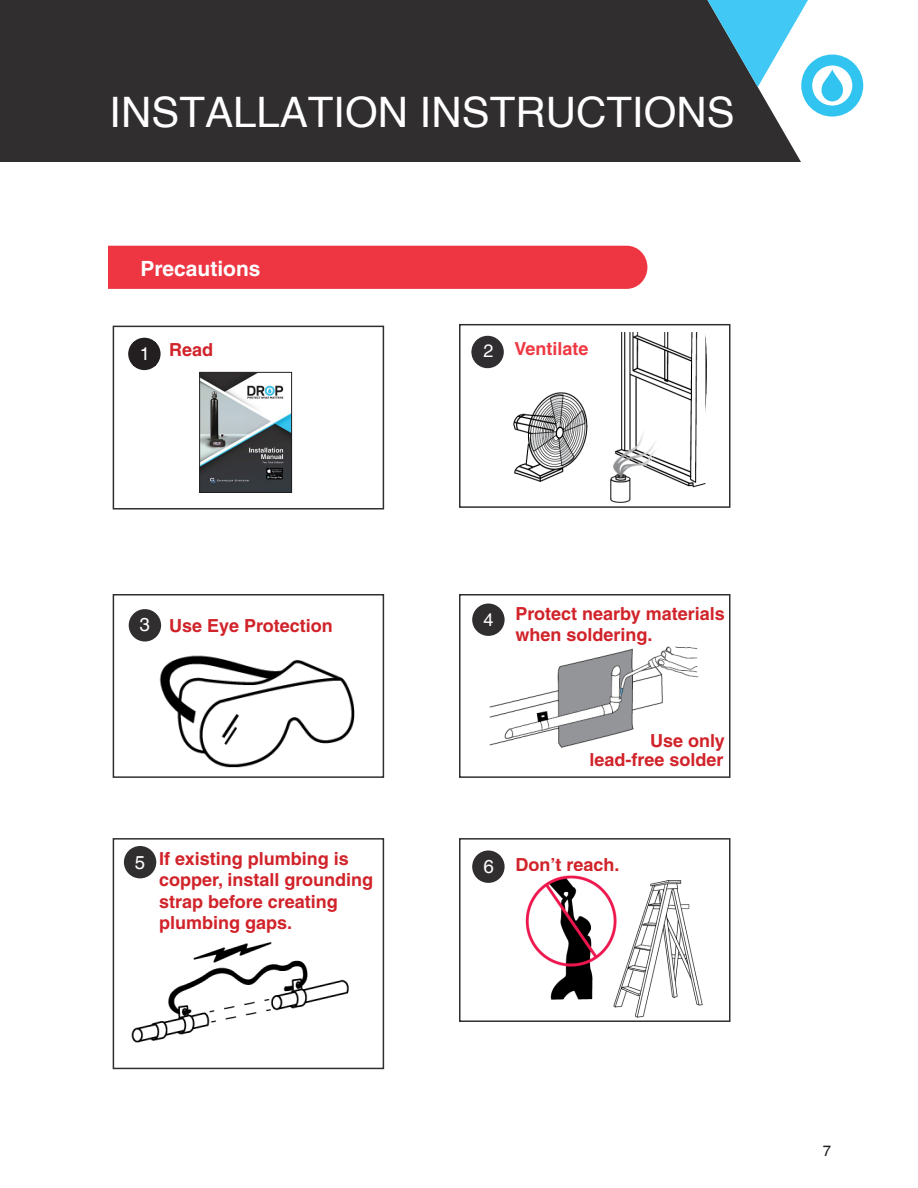
<style>
.page{position:relative;width:918px;height:1188px;background:#fff}
.page>*{position:absolute;margin:0;border:0;box-sizing:border-box;transform-origin:0 0}
.t1{font:42px "Helvetica";color:#fff}
.t2{font:700 21px "Helvetica CE";color:#fff}
.t3{font:18.75px "Helvetica";color:#fff}
.t4{font:700 18px/21.6px "Helvetica CE";color:#d1232a}
.t5{font:700 18px "Helvetica CE";color:#ee3843}
.t6{font:18px "Helvetica";color:#fff}
.t7{font:15px "Helvetica";color:#231f20}
</style>
<div class="page">
<div style="left:0;top:0;width:918px;height:162px;background:#312e30"></div>
<div style="left:775px;top:0;width:143px;height:162px;background:#fff"></div>
<svg style="left:707px;top:0;width:156px;height:117px"></svg>
<div style="left:108px;top:246px;width:539px;height:43px;background:#ee3643"></div>
<svg style="left:112px;top:325px;width:273px;height:185px"></svg>
<div style="left:128px;top:338px;width:33px;height:32px;background:#231f20;border-radius:50%"></div>
<svg style="left:112px;top:594px;width:273px;height:184px"></svg>
<svg style="left:459px;top:594px;width:272px;height:184px"></svg>
<svg style="left:112px;top:838px;width:273px;height:232px"></svg>
<svg style="left:459px;top:838px;width:272px;height:184px"></svg>
<svg style="left:459px;top:323px;width:272px;height:185px"></svg>
<div style="left:129px;top:609px;width:32px;height:33px;background:#312e30;border-radius:50%"></div>
<img style="left:130px;top:650px;width:241px;height:118px">
<div style="left:472px;top:604px;width:33px;height:32px;background:#312e30;border-radius:50%"></div>
<img style="left:471px;top:646px;width:228px;height:104px">
<div style="left:124px;top:846px;width:32px;height:32px;background:#312e30;border-radius:50%"></div>
<div style="left:472px;top:851px;width:33px;height:32px;background:#312e30;border-radius:50%"></div>
<img style="left:525px;top:871px;width:179px;height:147px">
<img style="left:201px;top:374px;width:89px;height:117px">
<div style="left:199px;top:372px;width:93px;height:121px;border:1px solid #231f20"></div>
<p class="t1" style="left:110px;top:88px;width:627px">INSTALLATION INSTRUCTIONS</p>
<p class="t2" style="left:140px;top:256px;width:122px">Precautions</p>
<p class="t6" style="left:140px;top:344px;width:12px">1</p>
<p class="t4" style="left:169px;top:338px;width:46px">Read</p>
<p class="t6" style="left:483px;top:340px;width:12px">2</p>
<p class="t5" style="left:514px;top:338px;width:76px">Ventilate</p>
<p class="t3" style="left:140px;top:613px;width:12px">3</p>
<p class="t6" style="left:483px;top:609px;width:12px">4</p>
<p class="t4" style="left:169px;top:614px;width:165px">Use Eye Protection</p>
<p class="t4" style="left:516px;top:602px;width:211px">Protect nearby materials</p>
<p class="t4" style="left:516px;top:624px;width:139px">when soldering.</p>
<p class="t4" style="left:650px;top:730px;width:76px">Use only</p>
<p class="t4" style="left:590px;top:748px;width:136px">lead-free solder</p>
<p class="t4" style="left:159px;top:847px;width:215px">If existing plumbing is copper, install grounding</p>
<p class="t4" style="left:159px;top:890px;width:180px">strap before creating</p>
<p class="t4" style="left:159px;top:912px;width:135px">plumbing gaps.</p>
<p class="t3" style="left:135px;top:851px;width:12px">5</p>
<p class="t3" style="left:484px;top:856px;width:12px">6</p>
<p class="t4" style="left:516px;top:853px;width:105px">Don’t reach.</p>
<p class="t7" style="left:823px;top:1142px;width:10px">7</p>
</div>
